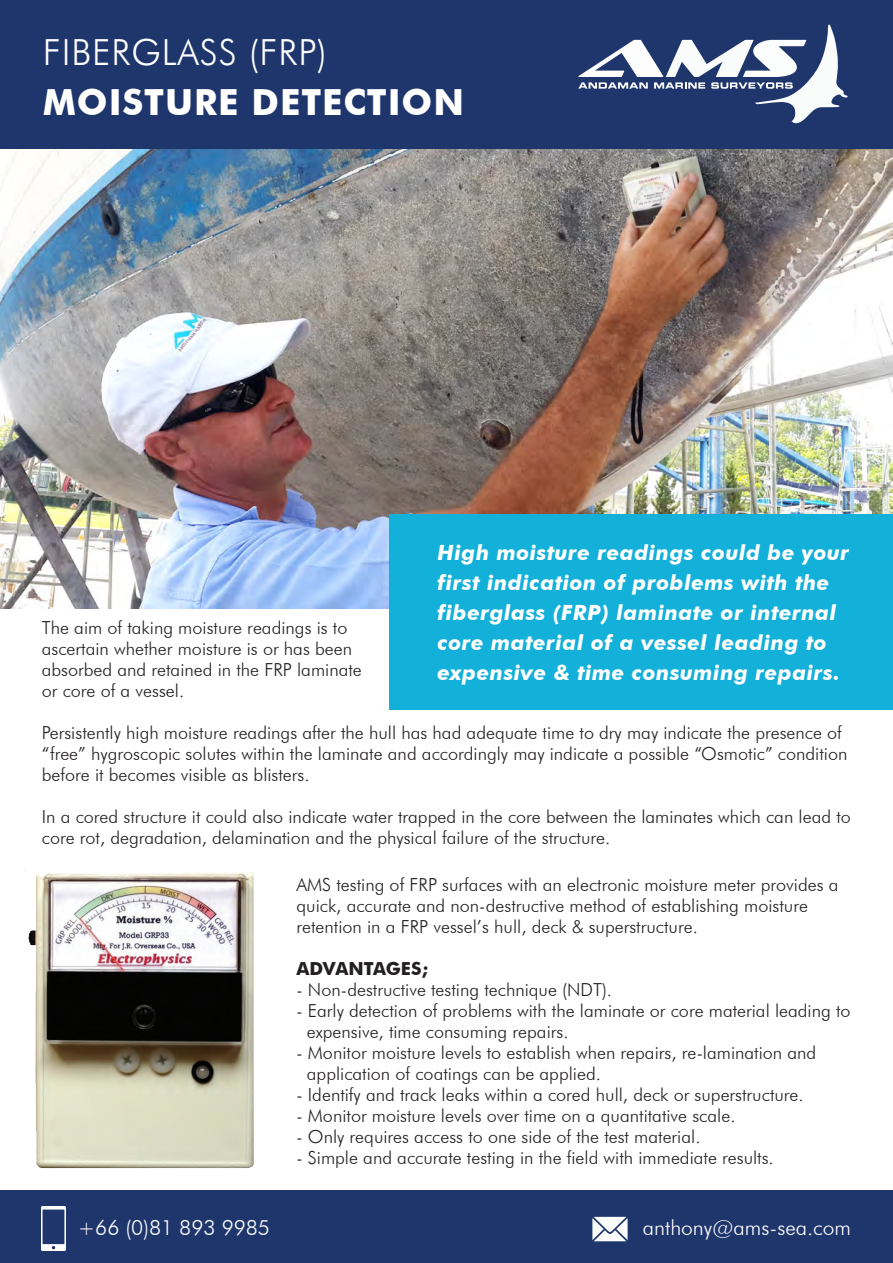
<style>
.page{position:relative;width:893px;height:1263px;background:#fff}
.page>*{position:absolute;margin:0;border:0;box-sizing:border-box;transform-origin:0 0}
.t1{font:700 36px "Futura BT";letter-spacing:.025em;color:#fff}
.t2{font:300 36px "Futura BT";letter-spacing:.025em;color:#fff}
.t3{font:italic 700 21px/30px "Futura BT";letter-spacing:.025em;color:#fff}
.t4{font:300 21px "Futura BT";color:#fff}
.t5{font:300 18px/21px "Futura BT";color:#231f20}
.t6{font:700 18px "Futura BT";color:#231f20}
</style>
<div class="page">
<img style="left:0;top:148px;width:893px;height:461px">
<div style="left:0;top:0;width:893px;height:148px;background:#1f366c"></div>
<svg style="left:578px;top:24px;width:270px;height:100px"></svg>
<div style="left:389px;top:515px;width:504px;height:195px;background:#13b0d9"></div>
<img style="left:24px;top:870px;width:230px;height:299px">
<div style="left:0;top:1190px;width:893px;height:73px;background:#1f366c"></div>
<img style="left:42px;top:1206px;width:24px;height:44px">
<img style="left:592px;top:1216px;width:36px;height:26px">
<h1 class="t2" style="left:43px;top:30px;width:286px">FIBERGLASS (FRP)</h1>
<h1 class="t1" style="left:43px;top:80px;width:423px">MOISTURE DETECTION</h1>
<p class="t3" style="left:437px;top:537px;width:413px">High moisture readings could be your first indication of problems with the fiberglass (FRP) laminate or internal core material of a vessel leading to expensive &amp; time consuming repairs.</p>
<p class="t5" style="left:42px;top:617px;width:322px">The aim of taking moisture readings is to ascertain whether moisture is or has been absorbed and retained in the FRP laminate or core of a vessel.</p>
<p class="t5" style="left:42px;top:722px;width:807px">Persistently high moisture readings after the hull has had adequate time to dry may indicate the presence of “free” hygroscopic solutes within the laminate and accordingly may indicate a possible “Osmotic” condition before it becomes visible as blisters.</p>
<p class="t5" style="left:42px;top:806px;width:810px">In a cored structure it could also indicate water trapped in the core between the laminates which can lead to core rot, degradation, delamination and the physical failure of the structure.</p>
<p class="t5" style="left:296px;top:874px;width:544px">AMS testing of FRP surfaces with an electronic moisture meter provides a quick, accurate and non-destructive method of establishing moisture retention in a FRP vessel’s hull, deck &amp; superstructure.</p>
<p class="t6" style="left:296px;top:957px;width:133px">ADVANTAGES;</p>
<p class="t5" style="left:296px;top:979px;width:317px">- Non-destructive testing technique (NDT).</p>
<p class="t5" style="left:307px;top:1000px;width:545px;text-indent:-10px">- Early detection of problems with the laminate or core material leading to expensive, time consuming repairs.</p>
<p class="t5" style="left:307px;top:1042px;width:511px;text-indent:-10px">- Monitor moisture levels to establish when repairs, re-lamination and application of coatings can be applied.</p>
<p class="t5" style="left:296px;top:1084px;width:509px">- Identify and track leaks within a cored hull, deck or superstructure.</p>
<p class="t5" style="left:296px;top:1105px;width:440px">- Monitor moisture levels over time on a quantitative scale.</p>
<p class="t5" style="left:296px;top:1126px;width:405px">- Only requires access to one side of the test material.</p>
<p class="t5" style="left:296px;top:1147px;width:479px">- Simple and accurate testing in the field with immediate results.</p>
<p class="t4" style="left:78px;top:1215px;width:194px">+66 (0)81 893 9985</p>
<p class="t4" style="left:643px;top:1215px;width:210px">anthony@ams-sea.com</p>
</div>
